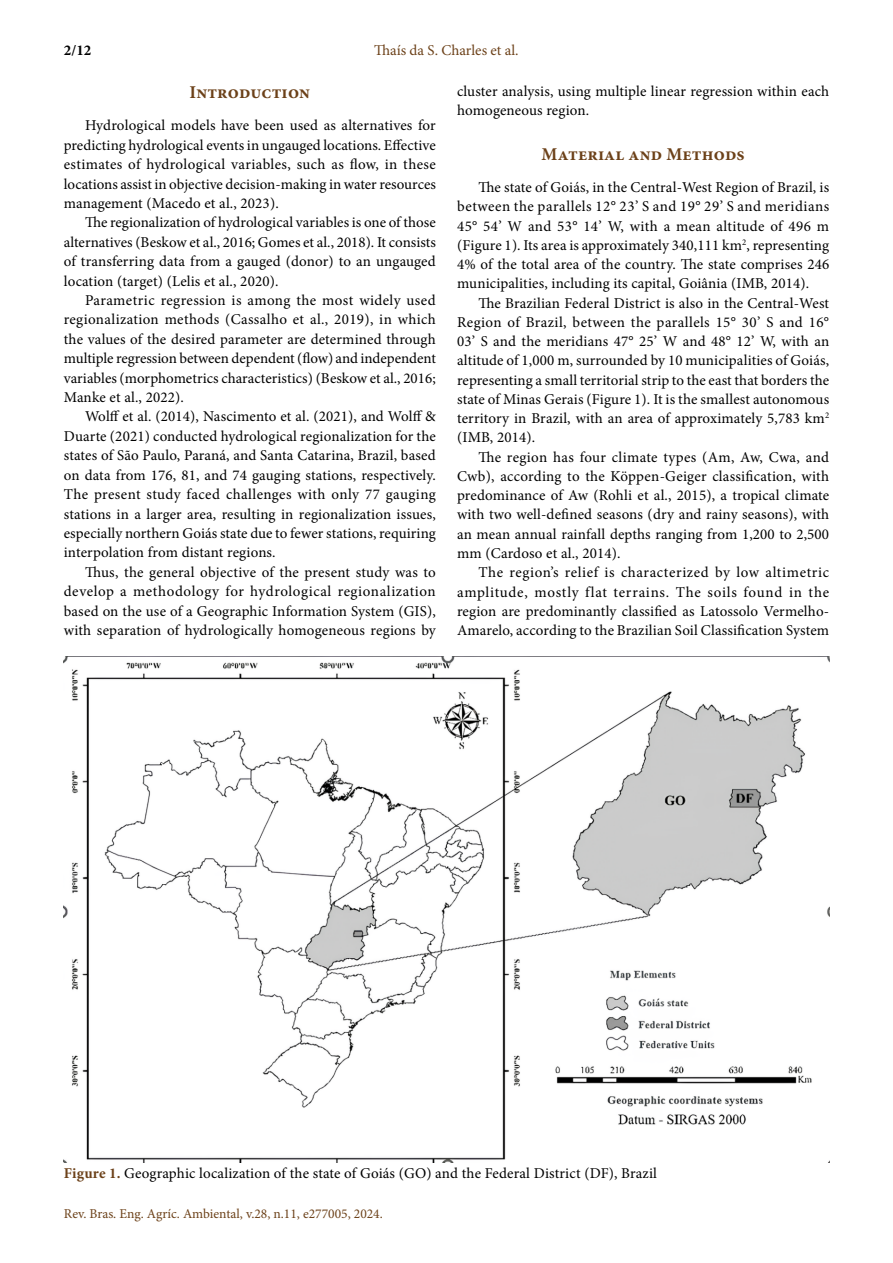
<style>
.page{position:relative;width:893px;height:1263px;background:#fff}
.page>*{position:absolute;margin:0;border:0;box-sizing:border-box;transform-origin:0 0}
.t1{font:700 18px "Minion Pro";letter-spacing:.01em;color:#6c4119}
.t2{font:15px/19.4px "Minion Pro";letter-spacing:.005em;color:#000;text-align:justify}
.t3{font:15px "Minion Pro";color:#6c4119}
.t4{font:700 15px "Minion Pro";color:#000}
.t5{font:13.5px "Minion Pro";color:#6c4119}
.s1{font-weight:700;color:#6c4119}
</style>
<div class="page">
<img style="left:64px;top:656px;width:765px;height:507px">
<p class="t4" style="left:64px;top:40px;width:29px">2/12</p>
<p class="t3" style="left:374px;top:40px;width:146px">Thaís da S. Charles et al.</p>
<p class="t1" style="left:190px;top:80px;width:122px">Introduction</p>
<p class="t2" style="left:64px;top:116px;width:374px;text-indent:21px">Hydrological models have been used as alternatives for predicting hydrological events in ungauged locations. Effective estimates of hydrological variables, such as flow, in these locations assist in objective decision-making in water resources management (Macedo et al., 2023).</p>
<p class="t2" style="left:64px;top:213px;width:374px;text-indent:21px">The regionalization of hydrological variables is one of those alternatives (Beskow et al., 2016; Gomes et al., 2018). It consists of transferring data from a gauged (donor) to an ungauged location (target) (Lelis et al., 2020).</p>
<p class="t2" style="left:64px;top:291px;width:374px;text-indent:21px">Parametric regression is among the most widely used regionalization methods (Cassalho et al., 2019), in which the values of the desired parameter are determined through multiple regression between dependent (flow) and independent variables (morphometrics characteristics) (Beskow et al., 2016; Manke et al., 2022).</p>
<p class="t2" style="left:64px;top:407px;width:374px;text-indent:21px">Wolff et al. (2014), Nascimento et al. (2021), and Wolff &amp; Duarte (2021) conducted hydrological regionalization for the states of São Paulo, Paraná, and Santa Catarina, Brazil, based on data from 176, 81, and 74 gauging stations, respectively.<br>The present study faced challenges with only 77 gauging stations in a larger area, resulting in regionalization issues, especially northern Goiás state due to fewer stations, requiring interpolation from distant regions.</p>
<p class="t2" style="left:64px;top:562px;width:374px;text-indent:21px">Thus, the general objective of the present study was to develop a methodology for hydrological regionalization based on the use of a Geographic Information System (GIS), with separation of hydrologically homogeneous regions by</p>
<p class="t2" style="left:457px;top:82px;width:374px">cluster analysis, using multiple linear regression within each homogeneous region.</p>
<p class="t1" style="left:542px;top:142px;width:205px">Material and Methods</p>
<p class="t2" style="left:457px;top:178px;width:374px;text-indent:21px">The state of Goiás, in the Central-West Region of Brazil, is between the parallels 12° 23’ S and 19° 29’ S and meridians 45° 54’ W and 53° 14’ W, with a mean altitude of 496 m (Figure 1). Its area is approximately 340,111 km<sup>2</sup>, representing 4% of the total area of the country. The state comprises 246 municipalities, including its capital, Goiânia (IMB, 2014).</p>
<p class="t2" style="left:457px;top:293px;width:374px;text-indent:21px">The Brazilian Federal District is also in the Central-West Region of Brazil, between the parallels 15° 30’ S and 16° 03’ S and the meridians 47° 25’ W and 48° 12’ W, with an altitude of 1,000 m, surrounded by 10 municipalities of Goiás, representing a small territorial strip to the east that borders the state of Minas Gerais (Figure 1). It is the smallest autonomous territory in Brazil, with an area of approximately 5,783 km<sup>2 </sup>(IMB, 2014).</p>
<p class="t2" style="left:457px;top:447px;width:374px;text-indent:21px">The region has four climate types (Am, Aw, Cwa, and Cwb), according to the Köppen-Geiger classification, with predominance of Aw (Rohli et al., 2015), a tropical climate with two well-defined seasons (dry and rainy seasons), with an mean annual rainfall depths ranging from 1,200 to 2,500 mm (Cardoso et al., 2014).</p>
<p class="t2" style="left:457px;top:563px;width:374px;text-indent:21px">The region’s relief is characterized by low altimetric amplitude, mostly flat terrains. The soils found in the region are predominantly classified as Latossolo Vermelho-Amarelo, according to the Brazilian Soil Classification System</p>
<p class="t2" style="left:64px;top:1163px;width:595px"><span class="s1">Figure 1.</span> Geographic localization of the state of Goiás (GO) and the Federal District (DF), Brazil</p>
<p class="t5" style="left:64px;top:1204px;width:320px">Rev. Bras. Eng. Agríc. Ambiental, v.28, n.11, e277005, 2024.</p>
</div>
